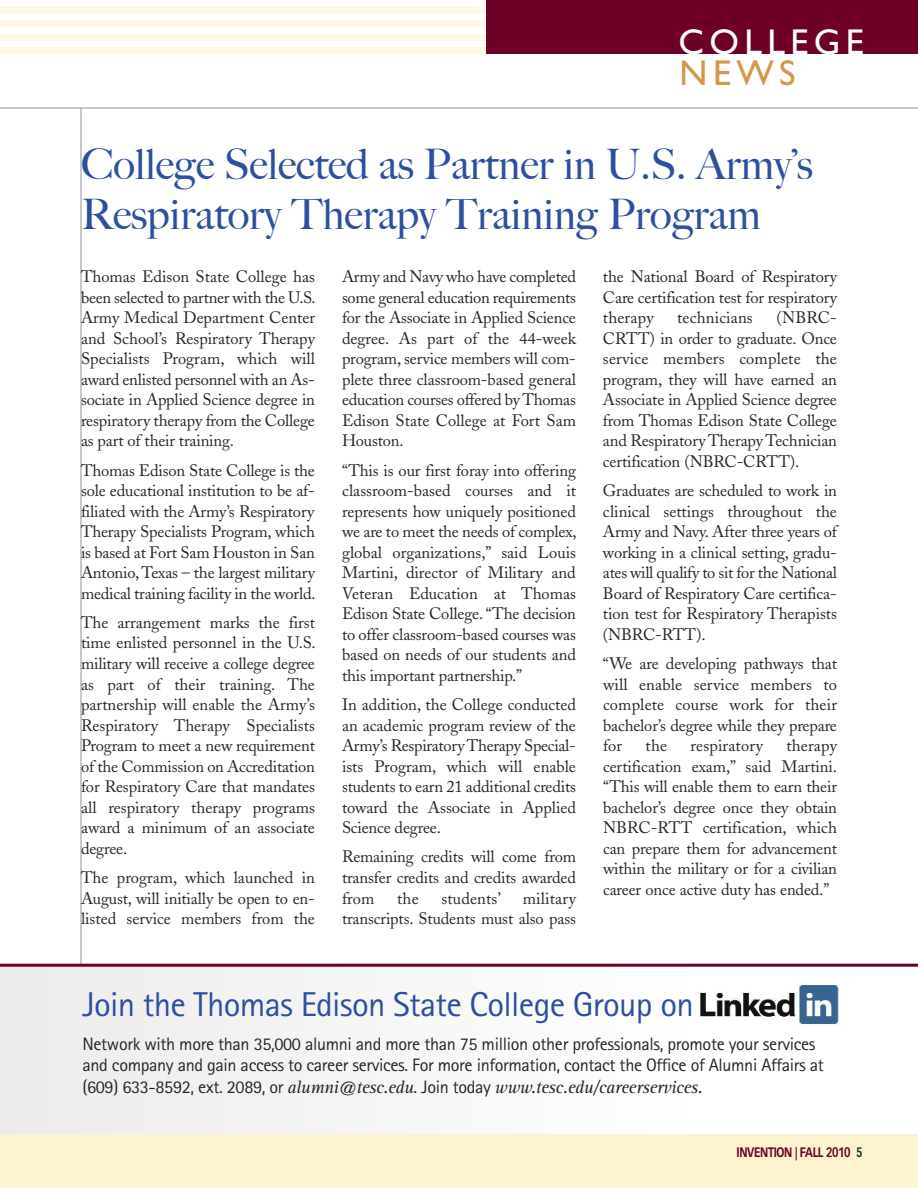
<style>
.page{position:relative;width:918px;height:1188px;background:#fff}
.page>*{position:absolute;margin:0;border:0;box-sizing:border-box;transform-origin:0 0}
.t1{font:500 42px/50.4px "Big Caslon";color:#2d4f9f}
.t2{font:36px "Gill Sans TT";letter-spacing:.15em;color:#fff}
.t3{font:36px "Gill Sans";color:#d29849}
.t4{font:34.5px "Rotis Sans Serif";letter-spacing:-.02em;color:#2d4f9f}
.t5{font:18px/21.6px "Rotis Sans Serif";letter-spacing:-.02em;color:#272627}
.t6{font:italic 18px "Rotis Serif";letter-spacing:-.02em;color:#272627}
.t7{font:16.5px/20.5px "Adobe Caslon";letter-spacing:-.01em;color:#272627;text-align:justify}
.t8{font:16.5px "Adobe Caslon";letter-spacing:.01em;color:#272627}
.t9{font:700 13.5px "Vectora LH";letter-spacing:-.03em;color:#6e0028;scale:.8 1}
.s1{font-family:"Rotis Sans Serif";font-style:normal}
.s2{color:#272627}
</style>
<div class="page">
<hr style="left:81px;top:108px;width:1px;height:1026px;background:#939393">
<div style="left:0;top:965px;width:698px;height:169px;background:#f6f5f4"></div>
<div style="left:0;top:1134px;width:918px;height:54px;background:#fdf4cf"></div>
<div style="left:0;top:7px;width:486px;height:6px;background:#fef9e7"></div>
<div style="left:0;top:20px;width:486px;height:7px;background:#fef9e7"></div>
<div style="left:0;top:34px;width:486px;height:6px;background:#fef9e7"></div>
<div style="left:0;top:47px;width:486px;height:7px;background:#fef9e7"></div>
<div style="left:486px;top:0;width:432px;height:54px;background:#6e0028"></div>
<hr style="left:0;top:108px;width:918px;height:1px;background:#939393">
<hr style="left:0;top:964px;width:918px;height:3px;background:#6e0028">
<img style="left:695px;top:980px;width:144px;height:49px">
<h2 class="t2" style="left:679px;top:21px;width:187px">COLLEGE</h2>
<h2 class="t3" style="left:680px;top:59px;width:118px">NEWS</h2>
<h1 class="t1" style="left:81px;top:140px;width:733px">College Selected as Partner in U.S. Army’s<br>Respiratory Therapy Training Program</h1>
<p class="t7" style="left:81px;top:268px;width:236px">Thomas Edison State College has been selected to partner with the U.S.<br>Army Medical Department Center and School’s Respiratory Therapy Specialists Program, which will award enlisted personnel with an As&shy;sociate in Applied Science degree in respiratory therapy from the College as part of their training.</p>
<p class="t7" style="left:81px;top:462px;width:236px">Thomas Edison State College is the sole educational institution to be af&shy;filiated with the Army’s Respiratory Therapy Specialists Program, which is based at Fort Sam Houston in San Antonio, Texas – the largest military medical training facility in the world.</p>
<p class="t7" style="left:81px;top:614px;width:236px">The arrangement marks the first time enlisted personnel in the U.S. military will receive a college degree as part of their training. The partnership will enable the Army’s Respiratory Therapy Specialists Program to meet a new requirement of the Commission on Accreditation for Respiratory Care that mandates all respiratory therapy programs award a minimum of an associate degree.</p>
<p class="t7" style="left:81px;top:869px;width:236px">The program, which launched in August, will initially be open to en&shy;listed service members from the</p>
<p class="t7" style="left:342px;top:268px;width:236px">Army and Navy who have completed some general education requirements for the Associate in Applied Science degree. As part of the 44-week program, service members will com&shy;plete three classroom-based general education courses offered by Thomas Edison State College at Fort Sam Houston.</p>
<p class="t7" style="left:342px;top:462px;width:236px">“This is our first foray into offering classroom-based courses and it represents how uniquely positioned we are to meet the needs of complex, global organizations,” said Louis Martini, director of Military and Veteran Education at Thomas Edison State College. “The decision to offer classroom-based courses was based on needs of our students and this important partnership.”</p>
<p class="t7" style="left:342px;top:696px;width:236px">In addition, the College conducted an academic program review of the Army’s Respiratory Therapy Special&shy;ists Program, which will enable students to earn 21 additional credits toward the Associate in Applied Science degree.</p>
<p class="t7" style="left:342px;top:849px;width:236px">Remaining credits will come from transfer credits and credits awarded from</p>
<p class="t7" style="left:603px;top:268px;width:236px">the National Board of Respiratory Care certification test for respiratory therapy</p>
<p class="t7" style="left:603px;top:309px;width:236px;text-indent:174px">(NBRC-CRTT) in order to graduate. Once service members complete the program, they will have earned an Associate in Applied Science degree from Thomas Edison State College and Respiratory Therapy Technician certification (NBRC-CRTT).</p>
<p class="t7" style="left:603px;top:482px;width:236px">Graduates are scheduled to work in clinical settings throughout the Army and Navy. After three years of working in a clinical setting, gradu&shy;ates will qualify to sit for the National Board of Respiratory Care certifica&shy;tion test for Respiratory Therapists (NBRC-RTT).</p>
<p class="t7" style="left:603px;top:655px;width:236px">“We are developing pathways that will enable service members to complete course work for their bachelor’s degree while they prepare for</p>
<p class="t8" style="left:677px;top:312px;width:77px">technicians</p>
<p class="t7" style="left:603px;top:737px;width:236px;text-indent:183px">therapy certification exam,” said Martini. “This will enable them to earn their bachelor’s degree once they obtain NBRC-RTT certification, which can prepare them for advancement within the military or for a civilian career once active duty has ended.”</p>
<p class="t7" style="left:646px;top:737px;width:23px">the</p>
<p class="t8" style="left:691px;top:739px;width:74px">respiratory</p>
<p class="t7" style="left:342px;top:890px;width:235px;text-align:right">military<br>transcripts. Students must also pass</p>
<p class="t7" style="left:397px;top:890px;width:23px">the</p>
<p class="t8" style="left:441px;top:892px;width:61px">students’</p>
<h3 class="t4" style="left:82px;top:993px;width:613px">Join the Thomas Edison State College Group on</h3>
<p class="t5" style="left:82px;top:1034px;width:743px">Network with more than 35,000 alumni and more than 75 million other professionals, promote your services and company and gain access to career services. For more information, contact the Office of Alumni Affairs at</p>
<p class="t6" style="left:82px;top:1081px;width:622px"><span class="s1">(609) 633-8592, ext. 2089, or</span> alumni@tesc.edu<span class="s1">. Join today</span> www.tesc.edu/careerservices.</p>
<p class="t9" style="left:736px;top:1146px;width:159px">INVENTION | FALL 2010 <span class="s2">5</span></p>
</div>
